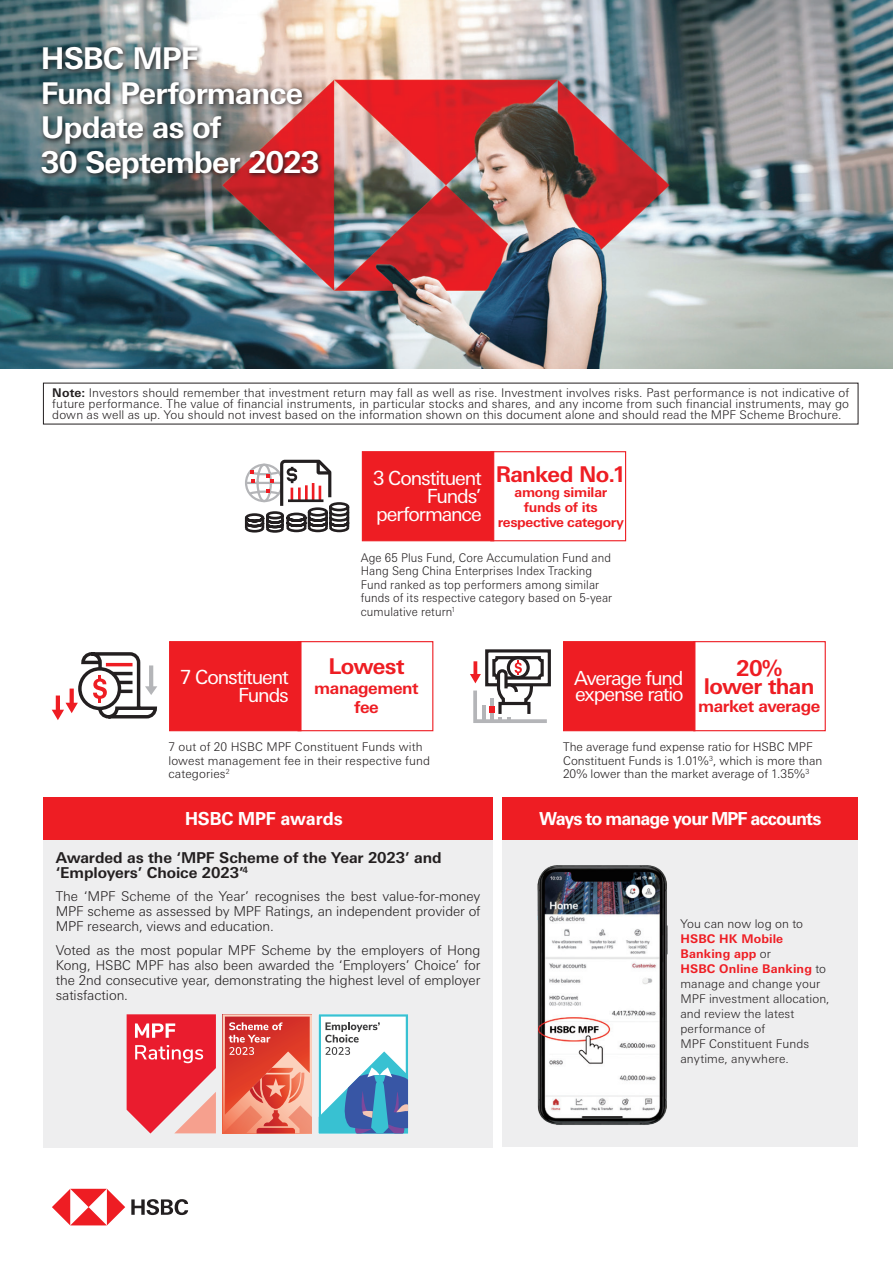
<style>
.page{position:relative;width:893px;height:1263px;background:#fff}
.page>*{position:absolute;margin:0;border:0;box-sizing:border-box;transform-origin:0 0}
.t1{font:700 30px/34.5px "Univers Nextfor HSBC";letter-spacing:-.035em;color:#fff}
.t2{font:700 21.75px/18px "Univers Nextfor HSBC";letter-spacing:-.03em;color:#ee1d23;text-align:center}
.t3{font:19.5px/18px "Univers Nextfor HSBC";letter-spacing:-.055em;color:#fff;text-align:right}
.t4{font:700 18px "Univers LT Std";letter-spacing:-.05em;color:#fff}
.t5{font:700 18px "Univers LT Std";letter-spacing:-.01em;color:#fff}
.t6{font:700 16.5px/19.5px "Univers Nextfor HSBC";letter-spacing:-.025em;color:#ee1d23;text-align:center}
.t7{font:700 15px/15px "Univers Nextfor HSBC";letter-spacing:-.005em;color:#231f20}
.t8{font:300 13.5px/15px "Univers Nextfor HSBC";letter-spacing:-.005em;color:#231f20;text-align:justify}
.t9{font:700 13.5px/15px "Univers Nextfor HSBC";letter-spacing:-.02em;color:#ee1d23;text-align:center}
.t10{font:300 12px/15px "Univers Nextfor HSBC";letter-spacing:.01em;color:#231f20}
.t11{font:300 12px/13.5px "Univers Nextfor HSBC";letter-spacing:.01em;color:#231f20;scale:.95 1}
.s1{font-weight:700}
.s2{font-weight:700;color:#ee1d23}
</style>
<div class="page">
<img style="left:0;top:0;width:893px;height:369px">
<div style="left:502px;top:797px;width:356px;height:350px;background:#eeeeef"></div>
<div style="left:43px;top:797px;width:450px;height:43px;background:#ee1d23"></div>
<div style="left:502px;top:797px;width:356px;height:43px;background:#ee1d23"></div>
<div style="left:563px;top:641px;width:132px;height:90px;background:#ee1d23;border:1px solid #ee1d23"></div>
<div style="left:169px;top:641px;width:132px;height:90px;background:#ee1d23;border:1px solid #ee1d23"></div>
<div style="left:693px;top:641px;width:133px;height:90px;border:1px solid #ee1d23"></div>
<div style="left:297px;top:641px;width:136px;height:90px;border:1px solid #ee1d23"></div>
<svg style="left:244px;top:459px;width:106px;height:74px"></svg>
<div style="left:362px;top:451px;width:132px;height:90px;background:#ee1d23;border:1px solid #ee1d23"></div>
<div style="left:490px;top:451px;width:136px;height:90px;border:1px solid #ee1d23"></div>
<svg style="left:52px;top:652px;width:105px;height:68px"></svg>
<svg style="left:470px;top:649px;width:81px;height:74px"></svg>
<div style="left:507px;top:656px;width:23px;height:23px;border:3px solid #231f20;border-radius:50%"></div>
<div style="left:43px;top:840px;width:450px;height:307px;background:#eeeeef"></div>
<svg style="left:127px;top:1014px;width:89px;height:119px;background:#ec535e"></svg>
<svg style="left:223px;top:1014px;width:89px;height:119px;background:#e56a58"></svg>
<svg style="left:319px;top:1014px;width:89px;height:119px;background:#98bed6"></svg>
<div style="left:39px;top:44px;width:285px;height:141px;background:#231f20;opacity:.9"></div>
<svg style="left:52px;top:1189px;width:73px;height:36px"></svg>
<svg style="left:131px;top:1199px;width:57px;height:16px"></svg>
<img style="left:537px;top:865px;width:131px;height:260px">
<h1 class="t1" style="left:41px;top:39px;width:280px">HSBC MPF<br>Fund Performance<br>Update as of<br>30 September 2023</h1>
<p class="t10" style="left:52px;top:386px;width:798px;line-height:11.2px;text-align:justify"><span class="s1">Note:</span> Investors should remember that investment return may fall as well as rise. Investment involves risks. Past performance is not indicative of future performance. The value of financial instruments, in particular stocks and shares, and any income from such financial instruments, may go down as well as up. You should not invest based on the information shown on this document alone and should read the MPF Scheme Brochure.</p>
<h3 class="t3" style="left:373px;top:468px;width:110px">3 Constituent<br>Funds’ performance</h3>
<h2 class="t2" style="left:496px;top:463px;width:132px">Ranked No.1</h2>
<p class="t9" style="left:498px;top:483px;width:128px">among similar funds of its respective category</p>
<h3 class="t3" style="left:180px;top:667px;width:110px">7 Constituent<br>Funds</h3>
<p class="t11" style="left:361px;top:550px;width:266px">Age 65 Plus Fund, Core Accumulation Fund and Hang Seng China Enterprises Index Tracking Fund ranked as top performers among similar funds of its respective category based on 5-year cumulative return<sup>1</sup></p>
<h2 class="t2" style="left:328px;top:656px;width:78px">Lowest</h2>
<h3 class="t6" style="left:314px;top:677px;width:106px">management fee</h3>
<h3 class="t3" style="left:574px;top:668px;width:111px;line-height:16.5px;text-align:left">Average fund expense ratio</h3>
<h2 class="t2" style="left:704px;top:657px;width:112px">20%<br>lower than</h2>
<h3 class="t6" style="left:698px;top:695px;width:124px">market average</h3>
<p class="t10" style="left:168px;top:739px;width:263px;line-height:13.5px">7 out of 20 HSBC MPF Constituent Funds with lowest management fee in their respective fund categories<sup>2</sup></p>
<h3 class="t5" style="left:185px;top:808px;width:159px">HSBC MPF awards</h3>
<p class="t7" style="left:56px;top:849px;width:387px">Awarded as the ‘MPF Scheme of the Year 2023’ and ‘Employers’ Choice 2023’<sup>4</sup></p>
<p class="t8" style="left:56px;top:888px;width:426px">The ‘MPF Scheme of the Year’ recognises the best value-for-money MPF scheme as assessed by MPF Ratings, an independent provider of MPF research, views and education.</p>
<p class="t8" style="left:56px;top:941px;width:426px">Voted as the most popular MPF Scheme by the employers of Hong Kong, HSBC MPF has also been awarded the ‘Employers’ Choice’ for the 2nd consecutive year, demonstrating the highest level of employer satisfaction.</p>
<p class="t10" style="left:563px;top:739px;width:261px;line-height:13.5px">The average fund expense ratio for HSBC MPF<br>Constituent Funds is 1.01%<sup>3</sup>, which is more than<br>20% lower than the market average of 1.35%<sup>3</sup></p>
<h3 class="t4" style="left:539px;top:808px;width:284px">Ways to manage your MPF accounts</h3>
<p class="t10" style="left:680px;top:915px;width:124px">You can now log on to</p>
<p class="t10" style="left:680px;top:930px;width:151px"><span class="s2">HSBC HK Mobile<br>Banking app</span> or<br><span class="s2">HSBC Online Banking</span> to manage and change your<br>MPF investment allocation, and review the latest performance of<br>MPF Constituent Funds anytime, anywhere.</p>
</div>
